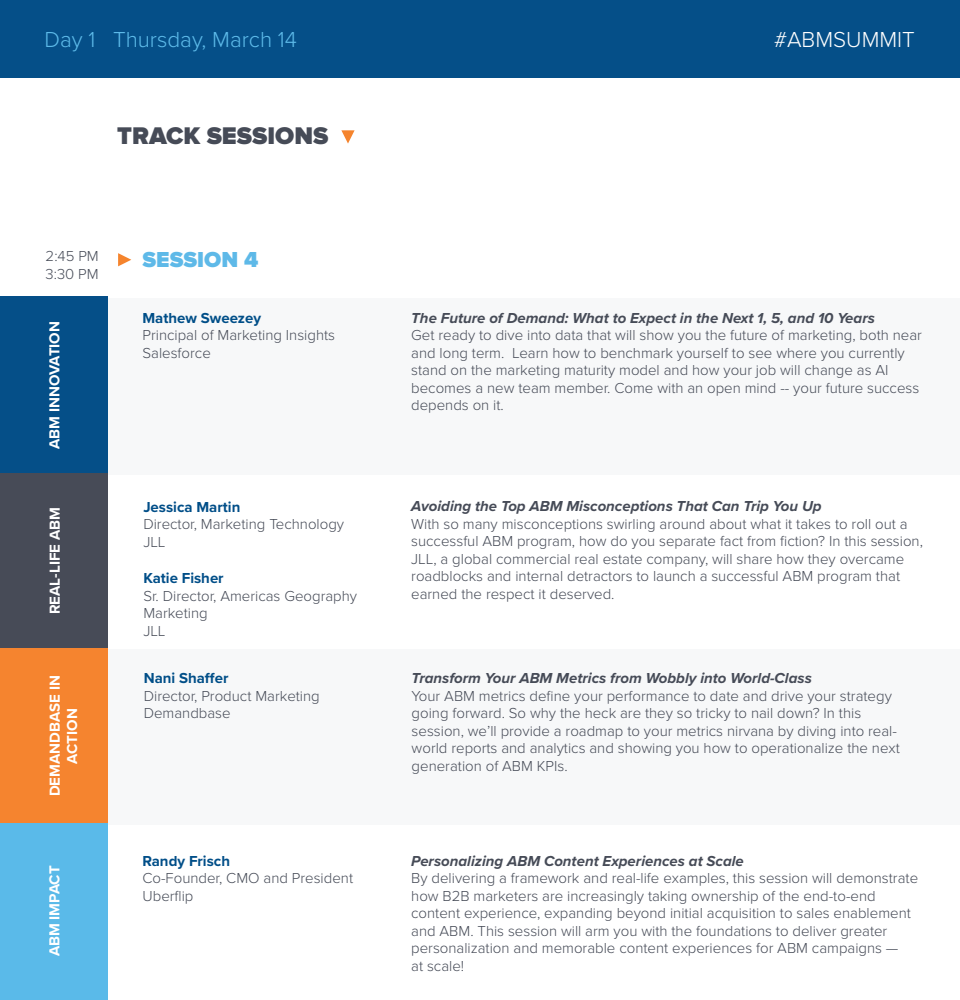
<style>
.page{position:relative;width:960px;height:1000px;background:#fff}
.page>*{position:absolute;margin:0;border:0;box-sizing:border-box;transform-origin:0 0}
.t1{font:900 25px "Proxima Nova";color:#464b57}
.t2{font:300 22.5px "Proxima Nova";color:#5dbae9}
.t3{font:300 22.5px "Proxima Nova";color:#fff}
.t4{font:900 22.5px "Proxima Nova";color:#5eb9e8}
.t5{font:300 15px/17.5px "Proxima Nova";color:#464b57}
.t6{font:italic 700 15px "Proxima Nova";color:#464b57}
.t7{font:700 15px "Proxima Nova";color:#004e88}
.t8{font:700 15px/17.5px "Proxima Nova";color:#fff;text-align:center}
</style>
<div class="page">
<div style="left:100px;top:298px;width:860px;height:176px;background:#f7f8f9"></div>
<div style="left:100px;top:650px;width:860px;height:175px;background:#f7f8f9"></div>
<div style="left:0;top:0;width:960px;height:77px;background:#054f88"></div>
<svg style="left:118px;top:253px;width:13px;height:13px"></svg>
<svg style="left:341px;top:130px;width:14px;height:14px"></svg>
<div style="left:0;top:297px;width:108px;height:176px;background:#054f88"></div>
<div style="left:0;top:473px;width:108px;height:175px;background:#474b57"></div>
<div style="left:0;top:648px;width:108px;height:176px;background:#f5842f"></div>
<div style="left:0;top:824px;width:108px;height:176px;background:#5abae9"></div>
<h2 class="t2" style="left:45px;top:26px;width:254px">Day 1 Thursday, March 14</h2>
<h1 class="t1" style="left:117px;top:121px;width:213px">TRACK SESSIONS</h1>
<p class="t5" style="left:46px;top:248px;width:55px">2:45 PM<br>3:30 PM</p>
<h2 class="t4" style="left:142px;top:247px;width:117px">SESSION 4</h2>
<p class="t8" style="left:45px;top:449px;width:130px;rotate:-90deg">ABM INNOVATION</p>
<p class="t8" style="left:46px;top:614px;width:109px;rotate:-90deg">REAL-LIFE ABM</p>
<p class="t8" style="left:46px;top:796px;width:123px;rotate:-90deg">DEMANDBASE IN<br>ACTION</p>
<p class="t8" style="left:45px;top:956px;width:92px;rotate:-90deg">ABM IMPACT</p>
<p class="t7" style="left:142px;top:307px;width:120px">Mathew Sweezey</p>
<p class="t5" style="left:142px;top:327px;width:194px">Principal of Marketing Insights<br>Salesforce</p>
<p class="t7" style="left:143px;top:496px;width:99px">Jessica Martin</p>
<p class="t5" style="left:143px;top:516px;width:202px">Director, Marketing Technology<br>JLL</p>
<p class="t7" style="left:143px;top:567px;width:82px">Katie Fisher</p>
<p class="t5" style="left:143px;top:587px;width:215px">Sr. Director, Americas Geography<br>Marketing<br>JLL</p>
<p class="t7" style="left:144px;top:667px;width:86px">Nani Shaffer</p>
<p class="t5" style="left:144px;top:687px;width:178px">Director, Product Marketing<br>Demandbase</p>
<p class="t7" style="left:142px;top:849px;width:89px">Randy Frisch</p>
<p class="t5" style="left:142px;top:869px;width:212px">Co-Founder, CMO and President<br>Uberflip</p>
<h2 class="t3" style="left:774px;top:26px;width:142px">#ABMSUMMIT</h2>
<p class="t6" style="left:411px;top:307px;width:465px">The Future of Demand: What to Expect in the Next 1, 5, and 10 Years</p>
<p class="t5" style="left:411px;top:327px;width:512px">Get ready to dive into data that will show you the future of marketing, both near and long term. Learn how to benchmark yourself to see where you currently stand on the marketing maturity model and how your job will change as AI becomes a new team member. Come with an open mind -- your future success depends on it.</p>
<p class="t6" style="left:411px;top:495px;width:412px">Avoiding the Top ABM Misconceptions That Can Trip You Up</p>
<p class="t5" style="left:411px;top:515px;width:513px">With so many misconceptions swirling around about what it takes to roll out a successful ABM program, how do you separate fact from fiction? In this session, JLL, a global commercial real estate company, will share how they overcame roadblocks and internal detractors to launch a successful ABM program that earned the respect it deserved.</p>
<p class="t6" style="left:412px;top:667px;width:402px">Transform Your ABM Metrics from Wobbly into World-Class</p>
<p class="t5" style="left:412px;top:687px;width:490px">Your ABM metrics define your performance to date and drive your strategy going forward. So why the heck are they so tricky to nail down? In this session, we’ll provide a roadmap to your metrics nirvana by diving into real&shy;world reports and analytics and showing you how to operationalize the next generation of ABM KPIs.</p>
<p class="t6" style="left:411px;top:849px;width:334px">Personalizing ABM Content Experiences at Scale</p>
<p class="t5" style="left:411px;top:869px;width:508px">By delivering a framework and real-life examples, this session will demonstrate how B2B marketers are increasingly taking ownership of the end-to-end content experience, expanding beyond initial acquisition to sales enablement and ABM. This session will arm you with the foundations to deliver greater personalization and memorable content experiences for ABM campaigns —<br>at scale!</p>
</div>
